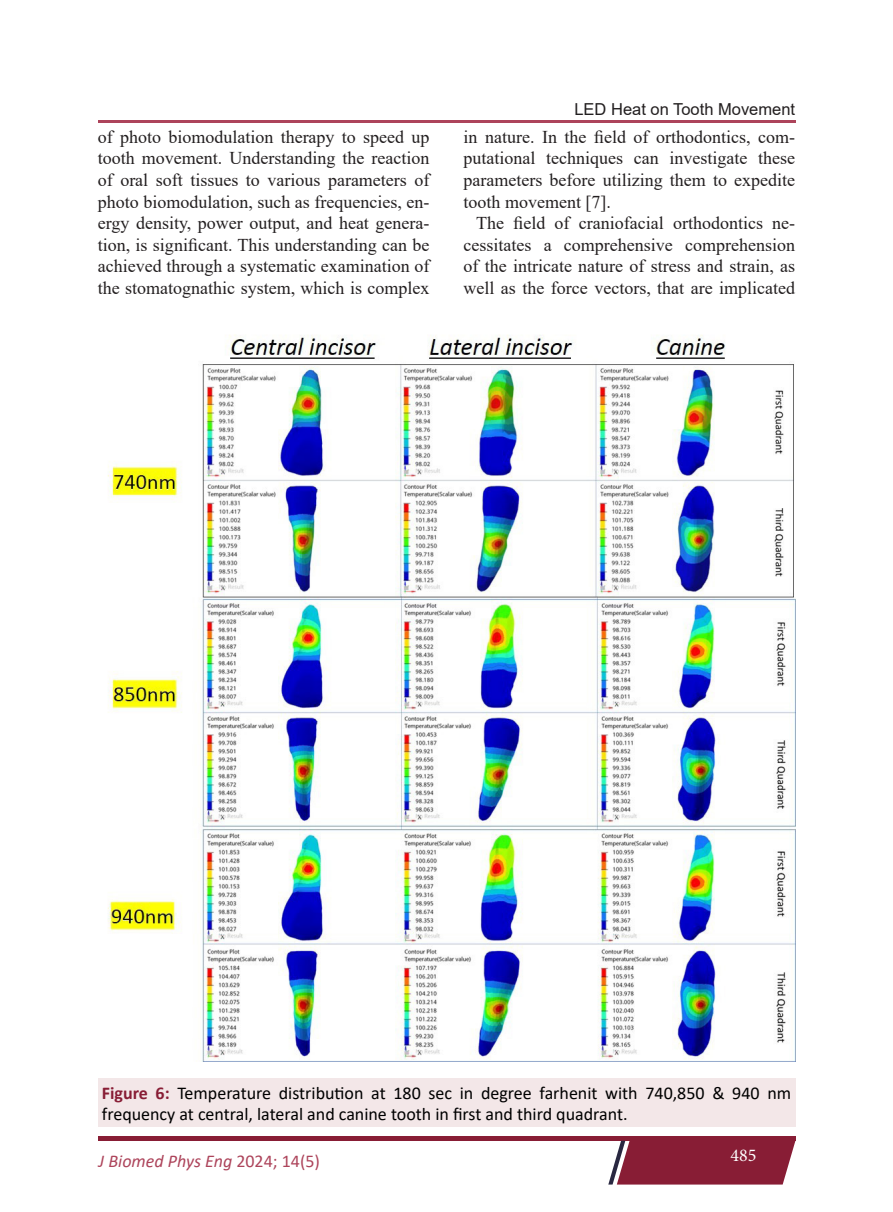
<style>
.page{position:relative;width:893px;height:1212px;background:#fff}
.page>*{position:absolute;margin:0;border:0;box-sizing:border-box;transform-origin:0 0}
.Body{font:18px/21.6px "Times New Roman";color:#231f20;text-align:justify}
.Figure{font:18px/21.6px "Calibri";color:#000}
.t1{font:italic 18px "Calibri";color:#ad445b}
.t2{font:18px "Minion Pro";color:#fff}
.Running_Title{font:16.5px "Arial";color:#231f20}
.s1{font-weight:700;color:#881d35}
.s2{font-style:normal}
</style>
<div class="page">
<div style="left:98px;top:1136px;width:697px;height:5px;background:#881d35"></div>
<svg style="left:608px;top:1141px;width:187px;height:43px;background:#903147"></svg>
<hr style="left:98px;top:120px;width:698px;height:2px;background:#ad445b">
<div style="left:98px;top:1078px;width:697px;height:49px;background:#f3e7e8"></div>
<img style="left:107px;top:335px;width:688px;height:727px">
<p class="Running_Title" style="left:574px;top:98px;width:222px">LED Heat on Tooth Movement</p>
<p class="Body" style="left:98px;top:125px;width:333px">of photo biomodulation therapy to speed up tooth movement. Understanding the reaction of oral soft tissues to various parameters of photo biomodulation, such as frequencies, en&shy;ergy density, power output, and heat genera&shy;tion, is significant. This understanding can be achieved through a systematic examination of the stomatognathic system, which is complex</p>
<p class="Body" style="left:463px;top:125px;width:333px">in nature. In the field of orthodontics, com&shy;putational techniques can investigate these parameters before utilizing them to expedite tooth movement [7].</p>
<p class="Body" style="left:463px;top:212px;width:333px;text-indent:13px">The field of craniofacial orthodontics ne&shy;cessitates a comprehensive comprehension of the intricate nature of stress and strain, as well as the force vectors, that are implicated</p>
<p class="Figure" style="left:102px;top:1081px;width:691px"><span class="s1">Figure 6:</span> Temperature distribution at 180 sec in degree farhenit with 740,850 &amp; 940 nm frequency at central, lateral and canine tooth in first and third quadrant.</p>
<p class="t1" style="left:99px;top:1148px;width:223px">J Biomed Phys Eng <span class="s2">2024; 14(5)</span></p>
<p class="t2" style="left:730px;top:1143px;width:27px">485</p>
</div>
